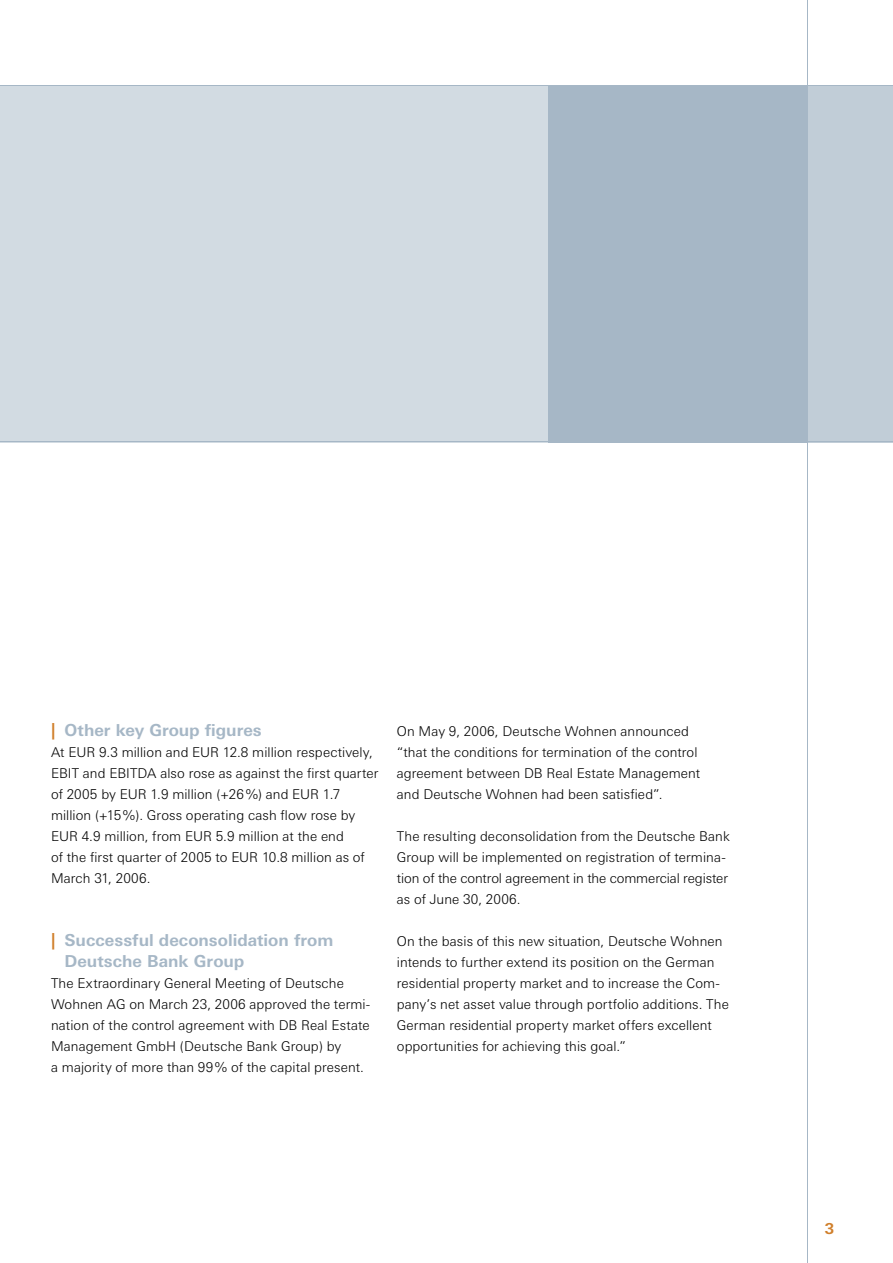
<style>
.page{position:relative;width:893px;height:1263px;background:#fff}
.page>*{position:absolute;margin:0;border:0;box-sizing:border-box;transform-origin:0 0}
.t1{font:700 16.5px/21px "Deu Ba Univers";color:#a6b7c6}
.t2{font:700 15px "Deu Ba Univers";color:#d07f2b}
.t3{font:300 13.5px/21px "Deu Ba Univers";letter-spacing:.005em;color:#000}
.s1{color:#d07f2b}
</style>
<div class="page">
<div style="left:549px;top:85px;width:259px;height:357px;background:#a6b7c6"></div>
<div style="left:0;top:86px;width:549px;height:355px;background:#d2dbe2"></div>
<div style="left:808px;top:85px;width:85px;height:357px;background:#c1cdd7"></div>
<hr style="left:0;top:85px;width:893px;height:1px;background:#a6b7c6">
<hr style="left:807px;top:0;width:1px;height:1263px;background:#a6b7c6">
<hr style="left:0;top:441px;width:893px;height:1px;background:#a6b7c6">
<p class="t1" style="left:51px;top:720px;width:212px"><span class="s1">|</span> Other key Group figures</p>
<p class="t3" style="left:51px;top:742px;width:329px">At EUR 9.3 million and EUR 12.8 million respectively, EBIT and EBITDA also rose as against the first quarter of 2005 by EUR 1.9 million (+26 %) and EUR 1.7 million (+15 %). Gross operating cash flow rose by EUR 4.9 million, from EUR 5.9 million at the end<br>of the first quarter of 2005 to EUR 10.8 million as of March 31, 2006.</p>
<p class="t1" style="left:65px;top:930px;width:270px;text-indent:-14px"><span class="s1">|</span> Successful deconsolidation from<br>Deutsche Bank Group</p>
<p class="t3" style="left:51px;top:973px;width:321px">The Extraordinary General Meeting of Deutsche Wohnen AG on March 23, 2006 approved the termi&shy;nation of the control agreement with DB Real Estate Management GmbH (Deutsche Bank Group) by<br>a majority of more than 99 % of the capital present.</p>
<p class="t3" style="left:397px;top:721px;width:305px">On May 9, 2006, Deutsche Wohnen announced “that the conditions for termination of the control agreement between DB Real Estate Management and Deutsche Wohnen had been satisfied”.</p>
<p class="t3" style="left:397px;top:826px;width:335px">The resulting deconsolidation from the Deutsche Bank Group will be implemented on registration of termina&shy;tion of the control agreement in the commercial register as of June 30, 2006.</p>
<p class="t3" style="left:397px;top:931px;width:334px">On the basis of this new situation, Deutsche Wohnen intends to further extend its position on the German residential property market and to increase the Com&shy;pany’s net asset value through portfolio additions. The German residential property market offers excellent opportunities for achieving this goal.”</p>
<p class="t2" style="left:825px;top:1219px;width:11px">3</p>
</div>
